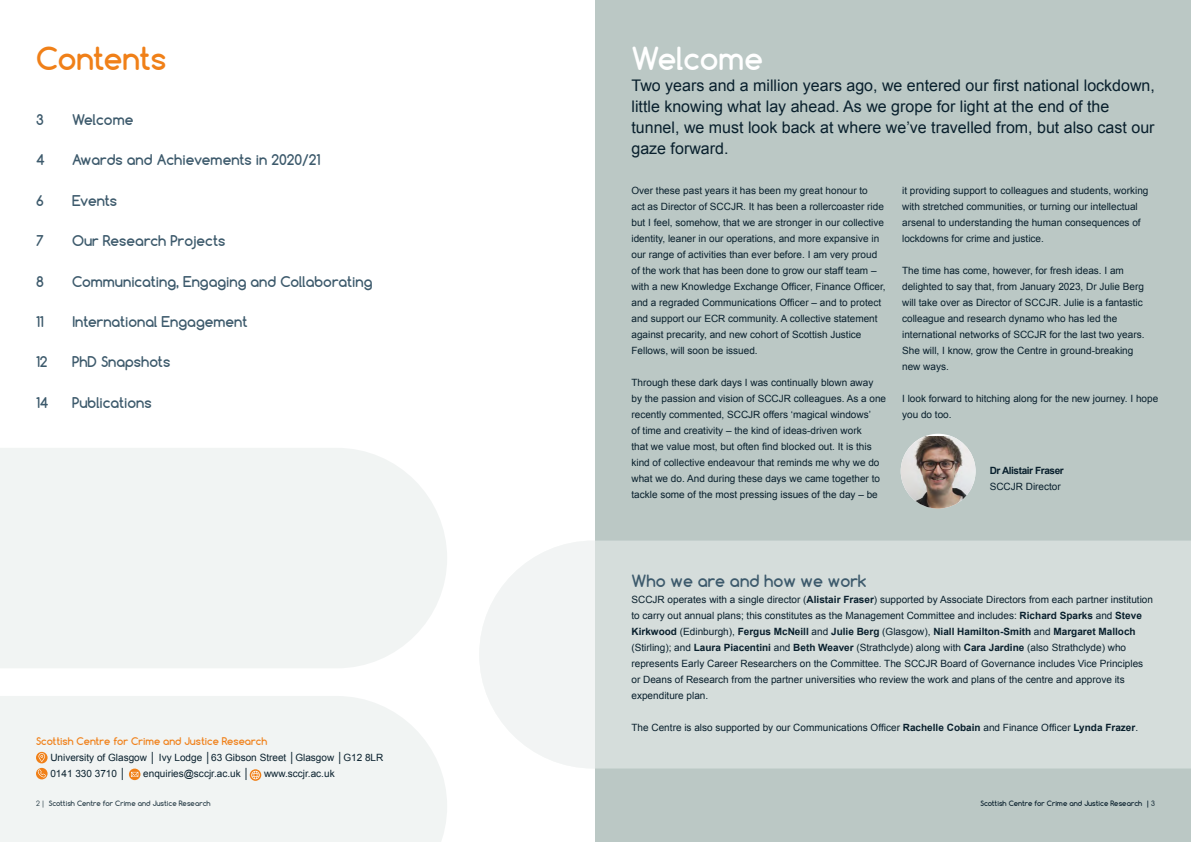
<style>
.page{position:relative;width:1191px;height:842px;background:#fff}
.page>*{position:absolute;margin:0;border:0;box-sizing:border-box;transform-origin:0 0}
.t1{font:700 30px "Comfortaa";color:#f08018}
.t2{font:700 30px "Comfortaa";color:#fff}
.t3{font:16px/21px "Arial";color:#09202d}
.t4{font:700 16px "Comfortaa";color:#3d5a6c}
.t5{font:700 14px "Comfortaa";color:#3d5a6c}
.t6{font:10px/16px "Arial";color:#09202d}
.t7{font:700 10px "Comfortaa";color:#f08018}
.t8{font:700 10px "Arial";letter-spacing:-.04em;color:#09202d}
.t9{font:700 7px "Comfortaa";color:#09202d}
.s1{font-weight:400}
.s2{font-weight:700}
</style>
<div class="page">
<div style="left:0;top:696px;width:447px;height:146px;background:#f1f4f3"></div>
<div style="left:0;top:448px;width:447px;height:220px;background:#f1f4f3"></div>
<div style="left:595px;top:0;width:596px;height:842px;background:#bbc8c5"></div>
<img style="left:900px;top:436px;width:75px;height:73px">
<svg style="left:36px;top:752px;width:12px;height:11px"></svg>
<svg style="left:38px;top:753px;width:7px;height:9px"></svg>
<svg style="left:36px;top:768px;width:12px;height:11px"></svg>
<svg style="left:38px;top:769px;width:8px;height:8px"></svg>
<svg style="left:129px;top:768px;width:11px;height:12px"></svg>
<svg style="left:131px;top:772px;width:7px;height:5px"></svg>
<svg style="left:250px;top:769px;width:11px;height:12px"></svg>
<svg style="left:251px;top:771px;width:9px;height:8px"></svg>
<svg style="left:479px;top:541px;width:712px;height:227px;fill:#d5dddb"></svg>
<h1 class="t1" style="left:36px;top:40px;width:132px">Contents</h1>
<h3 class="t5" style="left:36px;top:111px;width:9px">3</h3>
<h3 class="t5" style="left:72px;top:111px;width:63px">Welcome</h3>
<h3 class="t5" style="left:36px;top:151px;width:10px">4</h3>
<h3 class="t5" style="left:72px;top:151px;width:250px">Awards and Achievements in 2020/21</h3>
<h3 class="t5" style="left:36px;top:191px;width:9px">6</h3>
<h3 class="t5" style="left:72px;top:191px;width:47px">Events</h3>
<h3 class="t5" style="left:36px;top:232px;width:9px">7</h3>
<h3 class="t5" style="left:72px;top:232px;width:155px">Our Research Projects</h3>
<h3 class="t5" style="left:36px;top:272px;width:9px">8</h3>
<h3 class="t5" style="left:72px;top:272px;width:302px">Communicating, Engaging and Collaborating</h3>
<h3 class="t5" style="left:36px;top:313px;width:9px">11</h3>
<h3 class="t5" style="left:72px;top:313px;width:177px">International Engagement</h3>
<h3 class="t5" style="left:36px;top:353px;width:13px">12</h3>
<h3 class="t5" style="left:72px;top:353px;width:100px">PhD Snapshots</h3>
<h3 class="t5" style="left:36px;top:393px;width:14px">14</h3>
<h3 class="t5" style="left:72px;top:393px;width:81px">Publications</h3>
<p class="t7" style="left:36px;top:735px;width:233px">Scottish Centre for Crime and Justice Research</p>
<p class="t6" style="left:50px;top:750px;width:334px">University of Glasgow │ Ivy Lodge │63 Gibson Street │Glasgow │G12 8LR<br>0141 330 3710 │</p>
<p class="t6" style="left:143px;top:766px;width:108px">enquiries@sccjr.ac.uk │</p>
<p class="t6" style="left:264px;top:766px;width:72px">www.sccjr.ac.uk</p>
<p class="t9" style="left:36px;top:799px;width:176px"><span class="s1">2 |</span> Scottish Centre for Crime and Justice Research</p>
<h1 class="t2" style="left:631px;top:40px;width:133px">Welcome</h1>
<h2 class="t3" style="left:631px;top:75px;width:525px">Two years and a million years ago, we entered our first national lockdown, little knowing what lay ahead. As we grope for light at the end of the tunnel, we must look back at where we’ve travelled from, but also cast our gaze forward.</h2>
<p class="t6" style="left:631px;top:183px;width:256px">Over these past years it has been my great honour to<br>act as Director of SCCJR. It has been a rollercoaster ride but I feel, somehow, that we are stronger in our collective identity, leaner in our operations, and more expansive in our range of activities than ever before. I am very proud of the work that has been done to grow our staff team – with a new Knowledge Exchange Officer, Finance Officer, and a regraded Communications Officer – and to protect and support our ECR community. A collective statement against precarity, and new cohort of Scottish Justice Fellows, will soon be issued.</p>
<p class="t6" style="left:631px;top:375px;width:256px">Through these dark days I was continually blown away by the passion and vision of SCCJR colleagues. As a one recently commented, SCCJR offers ‘magical windows’<br>of time and creativity – the kind of ideas-driven work<br>that we value most, but often find blocked out. It is this kind of collective endeavour that reminds me why we do what we do. And during these days we came together to tackle some of the most pressing issues of the day – be</p>
<p class="t6" style="left:902px;top:183px;width:248px">it providing support to colleagues and students, working with stretched communities, or turning our intellectual arsenal to understanding the human consequences of lockdowns for crime and justice.</p>
<p class="t6" style="left:902px;top:263px;width:244px">The time has come, however, for fresh ideas. I am delighted to say that, from January 2023, Dr Julie Berg will take over as Director of SCCJR. Julie is a fantastic colleague and research dynamo who has led the international networks of SCCJR for the last two years.<br>She will, I know, grow the Centre in ground-breaking new ways.</p>
<p class="t6" style="left:902px;top:391px;width:258px">I look forward to hitching along for the new journey. I hope you do too.</p>
<p class="t8" style="left:989px;top:464px;width:75px">Dr Alistair Fraser</p>
<p class="t6" style="left:989px;top:479px;width:73px">SCCJR Director</p>
<h2 class="t4" style="left:631px;top:571px;width:237px">Who we are and how we work</h2>
<p class="t6" style="left:631px;top:592px;width:523px">SCCJR operates with a single director (<span class="s2">Alistair Fraser</span>) supported by Associate Directors from each partner institution to carry out annual plans; this constitutes as the Management Committee and includes: <span class="s2">Richard Sparks</span> and <span class="s2">Steve Kirkwood</span> (Edinburgh), <span class="s2">Fergus McNeill</span> and <span class="s2">Julie Berg</span> (Glasgow), <span class="s2">Niall Hamilton-Smith</span> and <span class="s2">Margaret Malloch </span>(Stirling); and <span class="s2">Laura Piacentini</span> and <span class="s2">Beth Weaver</span> (Strathclyde) along with <span class="s2">Cara Jardine</span> (also Strathclyde) who represents Early Career Researchers on the Committee. The SCCJR Board of Governance includes Vice Principles or Deans of Research from the partner universities who review the work and plans of the centre and approve its expenditure plan.</p>
<p class="t6" style="left:631px;top:720px;width:508px">The Centre is also supported by our Communications Officer <span class="s2">Rachelle Cobain</span> and Finance Officer <span class="s2">Lynda Frazer</span>.</p>
<p class="t9" style="left:980px;top:799px;width:176px">Scottish Centre for Crime and Justice Research | <span class="s1">3</span></p>
</div>
